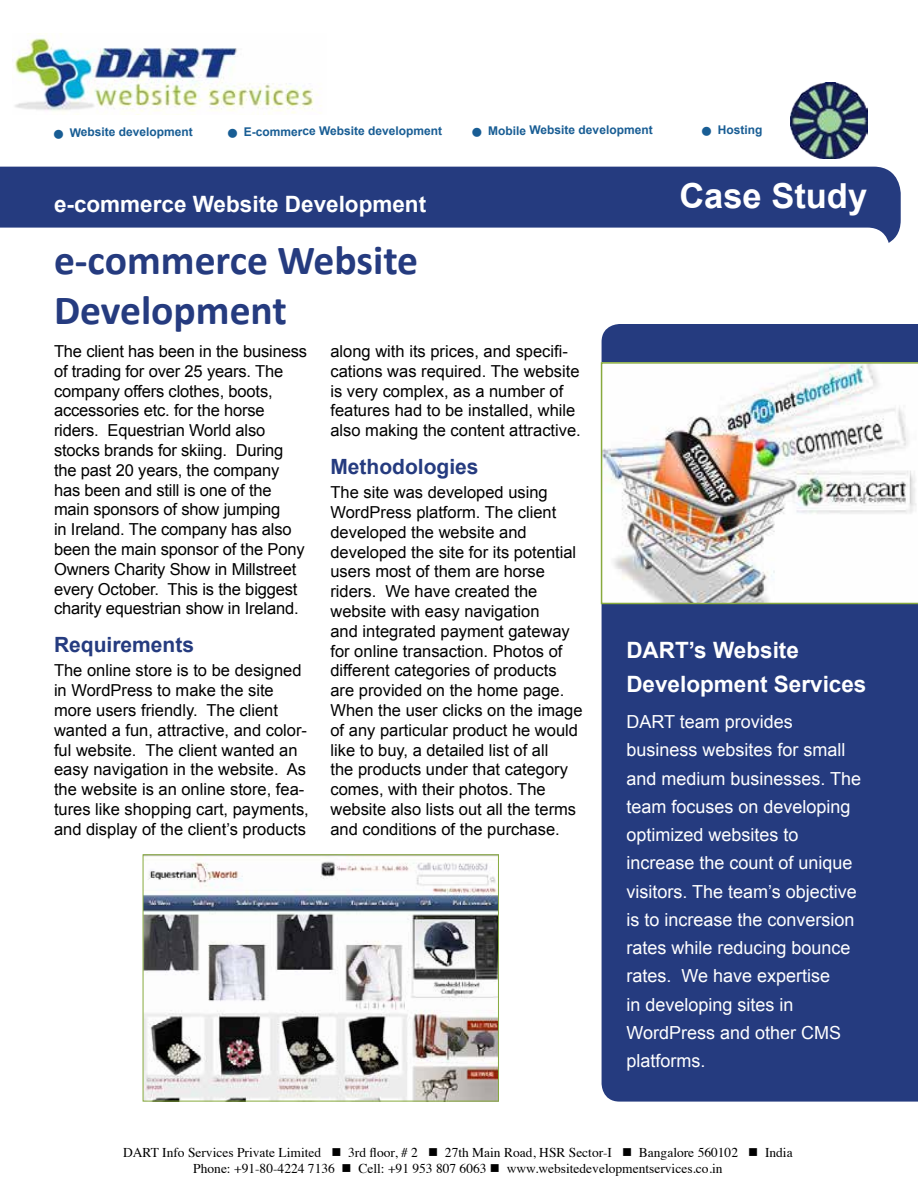
<style>
.page{position:relative;width:918px;height:1188px;background:#fff}
.page>*{position:absolute;margin:0;border:0;box-sizing:border-box;transform-origin:0 0}
.t1{font:700 41.55px/49.8px "Calibri";color:#253b7f}
.t2{font:700 34.5px "Arial";color:#fff}
.t3{font:700 22.5px/33.6px "Arial";color:#fff}
.t4{font:700 21px "Arial";color:#253b7f}
.t5{font:18px/28.2px "Arial";color:#fff}
.t6{font:16.5px/19.8px "Arial";color:#000}
.t7{font:13.5px/16.2px "Times";color:#000;text-align:center}
.t8{font:700 12px "Arial";letter-spacing:-.005em;color:#185d94}
</style>
<div class="page">
<div style="left:0;top:167px;width:901px;height:75px;background:#253b7f"></div>
<svg style="left:0;top:228px;width:890px;height:15px"></svg>
<img style="left:791px;top:83px;width:76px;height:76px">
<img style="left:12px;top:33px;width:309px;height:82px">
<div style="left:602px;top:324px;width:316px;height:778px;background:#253b7f"></div>
<img style="left:601px;top:362px;width:317px;height:242px">
<img style="left:145px;top:856px;width:352px;height:244px">
<div style="left:143px;top:854px;width:356px;height:248px;border:1px solid #87aa3e"></div>
<p class="t8" style="left:54px;top:124px;width:140px">■ Website development</p>
<p class="t8" style="left:228px;top:123px;width:216px">■ E-commerce Website development</p>
<p class="t8" style="left:473px;top:122px;width:182px">■ Mobile Website development</p>
<p class="t8" style="left:702px;top:121px;width:62px">■ Hosting</p>
<h3 class="t3" style="left:54px;top:188px;width:374px">e-commerce Website Development</h3>
<h1 class="t1" style="left:54px;top:235px;width:366px">e-commerce Website<br>Development</h1>
<p class="t6" style="left:54px;top:341px;width:255px">The client has been in the business of trading for over 25 years. The company offers clothes, boots, accessories etc. for the horse riders. Equestrian World also stocks brands for skiing. During the past 20 years, the company has been and still is one of the main sponsors of show jumping<br>in Ireland. The company has also been the main sponsor of the Pony<br>Owners Charity Show in Millstreet every October. This is the biggest charity equestrian show in Ireland.</p>
<p class="t4" style="left:54px;top:631px;width:142px">Requirements</p>
<p class="t6" style="left:54px;top:661px;width:256px">The online store is to be designed in WordPress to make the site more users friendly. The client wanted a fun, attractive, and color&shy;ful website. The client wanted an easy navigation in the website. As the website is an online store, fea&shy;tures like shopping cart, payments, and display of the client’s products</p>
<p class="t6" style="left:330px;top:341px;width:252px">along with its prices, and specifi&shy;cations was required. The website is very complex, as a number of features had to be installed, while also making the content attractive.</p>
<p class="t4" style="left:330px;top:453px;width:150px">Methodologies</p>
<p class="t6" style="left:330px;top:483px;width:254px">The site was developed using<br>WordPress platform. The client developed the website and developed the site for its potential users most of them are horse riders. We have created the website with easy navigation<br>and integrated payment gateway for online transaction. Photos of different categories of products are provided on the home page.<br>When the user clicks on the image of any particular product he would like to buy, a detailed list of all<br>the products under that category comes, with their photos. The website also lists out all the terms and conditions of the purchase.</p>
<h2 class="t2" style="left:679px;top:173px;width:189px">Case Study</h2>
<h3 class="t3" style="left:626px;top:634px;width:242px">DART’s Website<br>Development Services</h3>
<p class="t5" style="left:626px;top:708px;width:236px">DART team provides business websites for small and medium businesses. The team focuses on developing optimized websites to increase the count of unique visitors. The team’s objective is to increase the conversion rates while reducing bounce rates. We have expertise<br>in developing sites in<br>WordPress and other CMS platforms.</p>
<p class="t7" style="left:123px;top:1143px;width:671px">DART Info Services Private Limited ■ 3rd floor, # 2 ■ 27th Main Road, HSR Sector-I ■ Bangalore 560102 ■ India<br>Phone: +91-80-4224 7136 ■ Cell: +91 953 807 6063 ■ www.websitedevelopmentservices.co.in</p>
</div>
